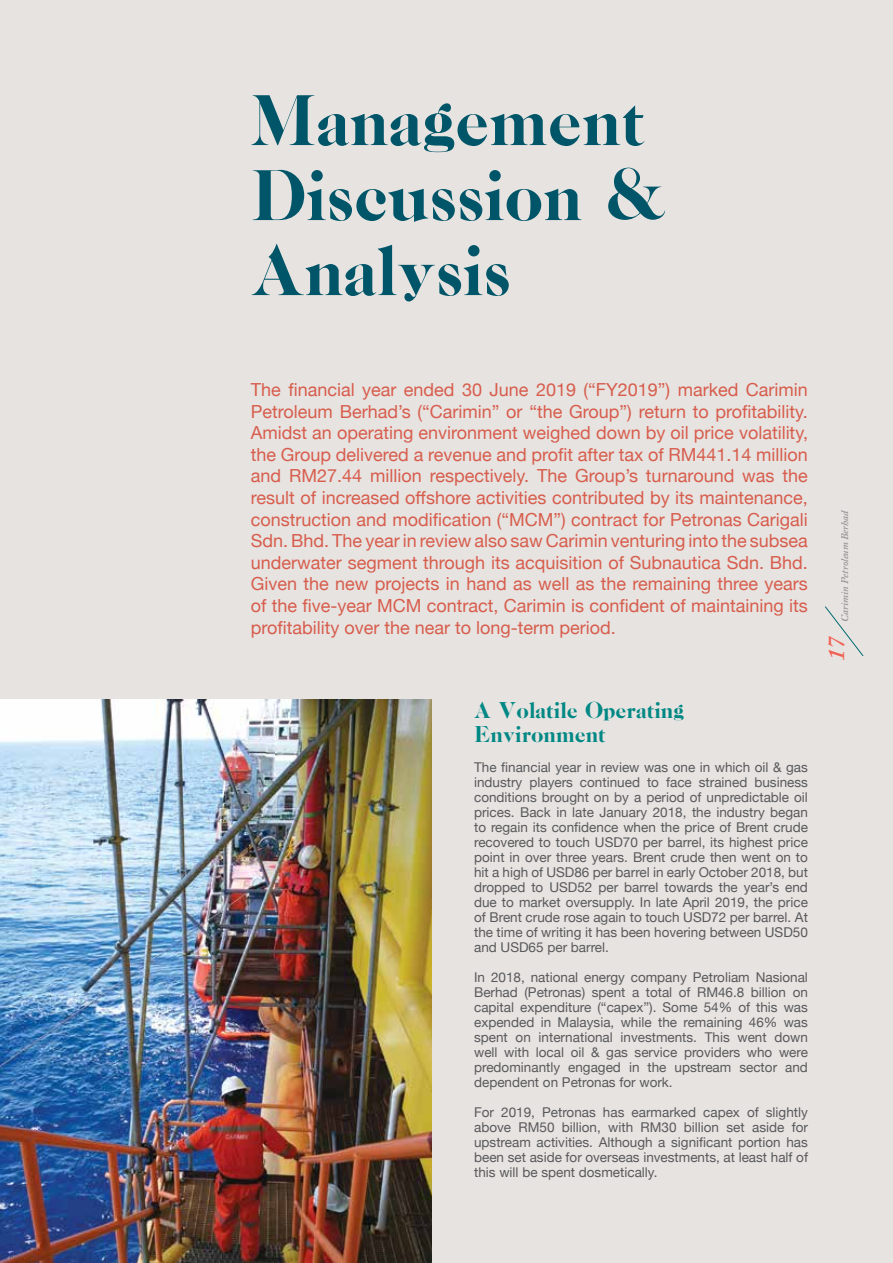
<style>
.page{position:relative;width:893px;height:1263px;background:#e7e3e1}
.page>*{position:absolute;margin:0;border:0;box-sizing:border-box;transform-origin:0 0}
.t1{font:75px/75px "Caslon CP";color:#005668}
.t2{font:24px/24px "Caslon CP";color:#008884}
.t3{font:italic 600 24px "Adobe Caslon Pro";color:#f16154}
.t4{font:18px/21.6px "Helvetica Neue";color:#d75d4c;text-align:justify}
.t5{font:13.5px/15px "Helvetica Neue";color:#58595b;text-align:justify}
.t6{font:italic 600 10.5px "Adobe Caslon Pro";color:#58595b}
</style>
<div class="page">
<svg style="left:825px;top:606px;width:39px;height:50px"></svg>
<img style="left:0;top:699px;width:432px;height:564px">
<h1 class="t1" style="left:251px;top:82px;width:416px">Management<br>Discussion &amp;<br>Analysis</h1>
<p class="t4" style="left:251px;top:377px;width:559px">The financial year ended 30 June 2019 (“FY2019”) marked Carimin Petroleum Berhad’s (“Carimin” or “the Group”) return to profitability.<br>Amidst an operating environment weighed down by oil price volatility, the Group delivered a revenue and profit after tax of RM441.14 million and RM27.44 million respectively. The Group’s turnaround was the result of increased offshore activities contributed by its maintenance, construction and modification (“MCM”) contract for Petronas Carigali Sdn. Bhd. The year in review also saw Carimin venturing into the subsea underwater segment through its acquisition of Subnautica Sdn. Bhd.<br>Given the new projects in hand as well as the remaining three years of the five-year MCM contract, Carimin is confident of maintaining its profitability over the near to long-term period.</p>
<h2 class="t2" style="left:474px;top:698px;width:211px">A Volatile Operating<br>Environment</h2>
<p class="t5" style="left:474px;top:759px;width:335px">The financial year in review was one in which oil &amp; gas industry players continued to face strained business conditions brought on by a period of unpredictable oil prices. Back in late January 2018, the industry began to regain its confidence when the price of Brent crude recovered to touch USD70 per barrel, its highest price point in over three years. Brent crude then went on to hit a high of USD86 per barrel in early October 2018, but dropped to USD52 per barrel towards the year’s end due to market oversupply. In late April 2019, the price of Brent crude rose again to touch USD72 per barrel. At the time of writing it has been hovering between USD50 and USD65 per barrel.</p>
<p class="t5" style="left:474px;top:969px;width:335px">In 2018, national energy company Petroliam Nasional Berhad (Petronas) spent a total of RM46.8 billion on capital expenditure (“capex”). Some 54% of this was expended in Malaysia, while the remaining 46% was spent on international investments. This went down well with local oil &amp; gas service providers who were predominantly engaged in the upstream sector and dependent on Petronas for work.</p>
<p class="t5" style="left:474px;top:1104px;width:335px">For 2019, Petronas has earmarked capex of slightly above RM50 billion, with RM30 billion set aside for upstream activities. Although a significant portion has been set aside for overseas investments, at least half of this will be spent dosmetically.</p>
<p class="t6" style="left:838px;top:621px;width:113px;rotate:-90deg">Carimin Petroleum Berhad</p>
<h2 class="t3" style="left:822px;top:661px;width:27px;rotate:-90deg">17</h2>
</div>
